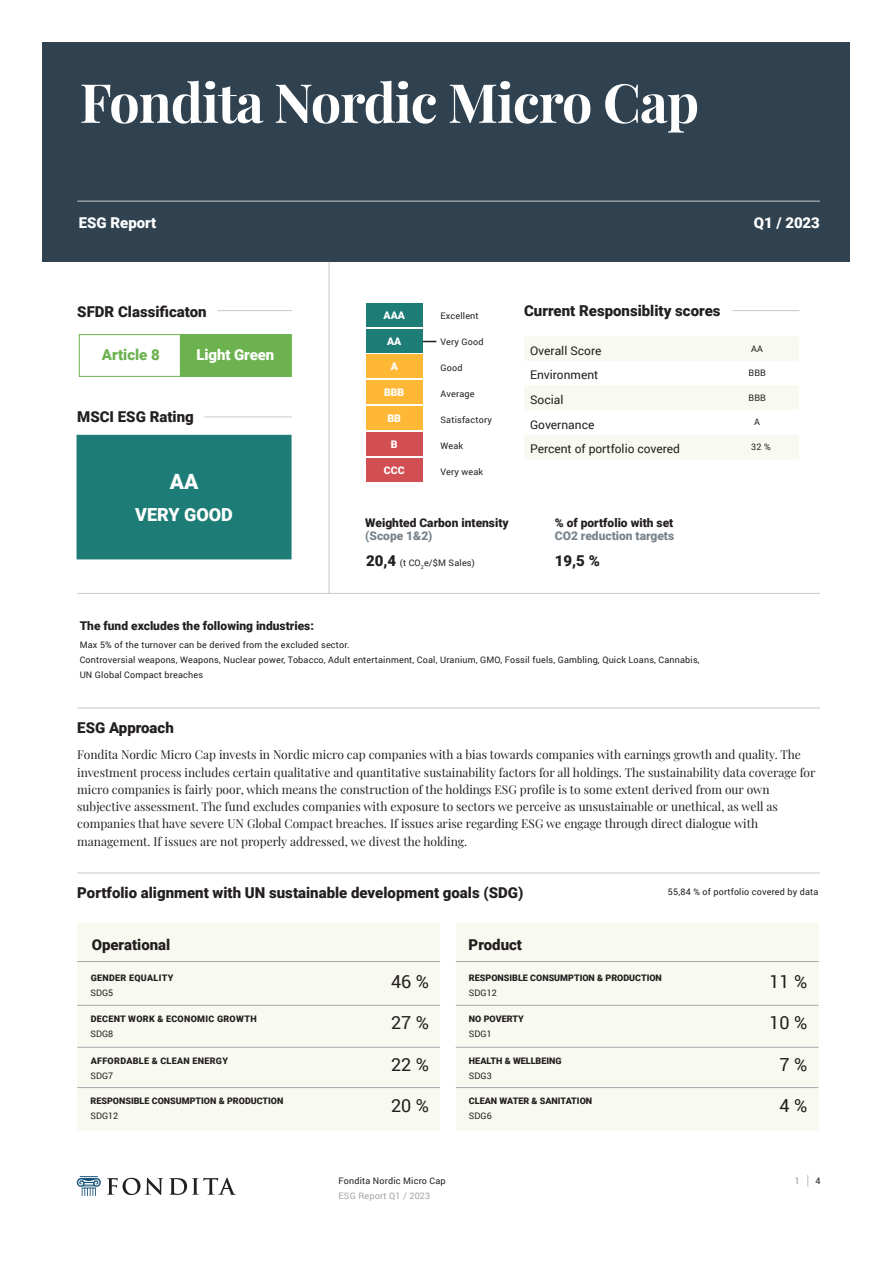
<style>
.page{position:relative;width:893px;height:1263px;background:#fff}
.page>*{position:absolute;margin:0;border:0;box-sizing:border-box;transform-origin:0 0}
.t1{font:700 54px "Playfair Display";letter-spacing:-.02em;color:#fff}
.t2{font:900 21px "Roboto";color:#fff}
.t3{font:18px "Roboto";color:#231f20}
.t4{font:900 18px "Roboto";color:#fff}
.t5{font:900 15px "Roboto";color:#231f20}
.t6{font:900 15px "Roboto";color:#fff}
.t7{font:900 15px "Roboto";color:#6cb24e}
.t8{font:12px/17.2px "Playfair Display";color:#231f20}
.t9{font:900 12px "Roboto";color:#231f20}
.t10{font:12px "Roboto";color:#231f20}
.t11{font:900 12px "Roboto";color:#78848d}
.t12{font:900 10.5px "Roboto";color:#fff}
.t13{font:9px/15px "Roboto";letter-spacing:.02em;color:#231f20}
.t14{font:900 9px "Roboto";color:#231f20}
.t15{font:900 9px "Roboto";letter-spacing:.035em;color:#231f20}
.t16{font:9px "Roboto";letter-spacing:.02em;color:#a1a3a6}
.t17{font:9px "Roboto";color:#939598}
.s1{font-weight:900;font-size:15px}
</style>
<div class="page">
<svg style="left:107px;top:1178px;width:56px;height:17px"></svg>
<svg style="left:169px;top:1177px;width:67px;height:18px"></svg>
<svg style="left:77px;top:1176px;width:24px;height:20px"></svg>
<svg style="left:807px;top:1175px;width:1px;height:12px"></svg>
<div style="left:43px;top:43px;width:807px;height:219px;background:#304250"></div>
<svg style="left:524px;top:336px;width:275px;height:123px"></svg>
<div style="left:77px;top:436px;width:214px;height:123px;background:#1d7c76"></div>
<div style="left:77px;top:435px;width:215px;height:124px;border:2px solid #1d7c76"></div>
<div style="left:79px;top:334px;width:213px;height:43px;border:1px solid #6cb24e"></div>
<svg style="left:422px;top:341px;width:14px;height:1px"></svg>
<hr style="left:329px;top:262px;width:1px;height:332px;background:#c7c8ca">
<hr style="left:732px;top:310px;width:67px;height:1px;background:#c7c8ca">
<hr style="left:217px;top:310px;width:75px;height:1px;background:#c7c8ca">
<hr style="left:204px;top:417px;width:88px;height:1px;background:#c7c8ca">
<hr style="left:77px;top:201px;width:743px;height:1px;background:#c7c8ca">
<hr style="left:77px;top:593px;width:743px;height:1px;background:#c7c8ca">
<hr style="left:77px;top:873px;width:743px;height:1px;background:#c7c8ca">
<hr style="left:77px;top:708px;width:743px;height:1px;background:#c7c8ca">
<div style="left:77px;top:922px;width:363px;height:208px;background:#f8f9f0"></div>
<div style="left:456px;top:922px;width:363px;height:208px;background:#f8f9f0"></div>
<div style="left:180px;top:335px;width:111px;height:41px;background:#6cb24e"></div>
<div style="left:180px;top:334px;width:112px;height:43px;border:1px solid #6cb24e"></div>
<hr style="left:77px;top:1005px;width:363px;height:1px;background:#a8a9ad">
<hr style="left:77px;top:961px;width:363px;height:1px;background:#a8a9ad">
<hr style="left:77px;top:1047px;width:363px;height:1px;background:#a8a9ad">
<hr style="left:77px;top:1087px;width:363px;height:1px;background:#a8a9ad">
<hr style="left:456px;top:1005px;width:362px;height:1px;background:#a8a9ad">
<hr style="left:456px;top:961px;width:362px;height:1px;background:#a8a9ad">
<hr style="left:456px;top:1047px;width:362px;height:1px;background:#a8a9ad">
<hr style="left:456px;top:1087px;width:362px;height:1px;background:#a8a9ad">
<div style="left:366px;top:303px;width:56px;height:24px;background:#1d7c76"></div>
<div style="left:366px;top:329px;width:56px;height:24px;background:#1d7c76"></div>
<div style="left:366px;top:354px;width:56px;height:24px;background:#feb836"></div>
<div style="left:366px;top:380px;width:56px;height:24px;background:#feb836"></div>
<div style="left:366px;top:406px;width:56px;height:24px;background:#feb836"></div>
<div style="left:366px;top:432px;width:56px;height:24px;background:#d14e53"></div>
<div style="left:366px;top:458px;width:56px;height:24px;background:#d14e53"></div>
<h1 class="t1" style="left:80px;top:81px;width:621px">Fondita Nordic Micro Cap</h1>
<p class="t6" style="left:79px;top:216px;width:79px">ESG Report</p>
<p class="t6" style="left:754px;top:216px;width:68px">Q1 / 2023</p>
<p class="t5" style="left:77px;top:301px;width:131px">SFDR Classificaton</p>
<p class="t7" style="left:102px;top:348px;width:60px">Article 8</p>
<p class="t6" style="left:196px;top:348px;width:80px">Light Green</p>
<p class="t5" style="left:77px;top:410px;width:118px">MSCI ESG Rating</p>
<h2 class="t2" style="left:170px;top:473px;width:30px">AA</h2>
<h3 class="t4" style="left:135px;top:507px;width:99px">VERY GOOD</h3>
<p class="t9" style="left:80px;top:620px;width:236px">The fund excludes the following industries:</p>
<p class="t12" style="left:384px;top:310px;width:23px">AAA</p>
<p class="t12" style="left:387px;top:336px;width:16px">AA</p>
<p class="t12" style="left:391px;top:362px;width:9px">A</p>
<p class="t12" style="left:384px;top:388px;width:22px">BBB</p>
<p class="t12" style="left:387px;top:414px;width:15px">BB</p>
<p class="t12" style="left:391px;top:440px;width:8px">B</p>
<p class="t12" style="left:384px;top:466px;width:22px">CCC</p>
<p class="t13" style="left:440px;top:309px;width:40px">Excellent</p>
<p class="t13" style="left:440px;top:335px;width:45px">Very Good</p>
<p class="t13" style="left:440px;top:361px;width:24px">Good</p>
<p class="t13" style="left:440px;top:387px;width:36px">Average</p>
<p class="t13" style="left:440px;top:413px;width:53px">Satisfactory</p>
<p class="t13" style="left:440px;top:438px;width:24px">Weak</p>
<p class="t13" style="left:440px;top:464px;width:44px">Very weak</p>
<p class="t5" style="left:524px;top:305px;width:198px">Current Responsiblity scores</p>
<p class="t10" style="left:530px;top:345px;width:73px">Overall Score</p>
<p class="t13" style="left:751px;top:341px;width:13px">AA</p>
<p class="t10" style="left:530px;top:369px;width:70px">Environment</p>
<p class="t13" style="left:748px;top:366px;width:19px">BBB</p>
<p class="t10" style="left:530px;top:394px;width:35px">Social</p>
<p class="t13" style="left:748px;top:391px;width:19px">BBB</p>
<p class="t10" style="left:530px;top:419px;width:66px">Governance</p>
<p class="t13" style="left:754px;top:415px;width:7px">A</p>
<p class="t10" style="left:530px;top:444px;width:151px">Percent of portfolio covered</p>
<p class="t13" style="left:751px;top:440px;width:21px">32 %</p>
<p class="t9" style="left:365px;top:517px;width:145px">Weighted Carbon intensity</p>
<p class="t11" style="left:365px;top:531px;width:69px">(Scope 1&amp;2)</p>
<p class="t9" style="left:555px;top:517px;width:120px">% of portfolio with set</p>
<p class="t11" style="left:555px;top:531px;width:121px">CO2 reduction targets</p>
<p class="t13" style="left:366px;top:556px;width:110px"><span class="s1">20,4</span> (t CO<sub>2</sub>e/$M Sales)</p>
<p class="t5" style="left:555px;top:554px;width:46px">19,5 %</p>
<p class="t13" style="left:80px;top:638px;width:621px">Max 5% of the turnover can be derived from the excluded sector.<br>Controversial weapons, Weapons, Nuclear power, Tobacco, Adult entertainment, Coal, Uranium, GMO, Fossil fuels, Gambling, Quick Loans, Cannabis,<br>UN Global Compact breaches</p>
<p class="t5" style="left:77px;top:721px;width:98px">ESG Approach</p>
<p class="t8" style="left:77px;top:747px;width:740px">Fondita Nordic Micro Cap invests in Nordic micro cap companies with a bias towards companies with earnings growth and quality. The investment process includes certain qualitative and quantitative sustainability factors for all holdings. The sustainability data coverage for micro companies is fairly poor, which means the construction of the holdings ESG profile is to some extent derived from our own subjective assessment. The fund excludes companies with exposure to sectors we perceive as unsustainable or unethical, as well as companies that have severe UN Global Compact breaches. If issues arise regarding ESG we engage through direct dialogue with management. If issues are not properly addressed, we divest the holding.</p>
<p class="t5" style="left:77px;top:886px;width:448px">Portfolio alignment with UN sustainable development goals (SDG)</p>
<p class="t5" style="left:92px;top:938px;width:80px">Operational</p>
<p class="t5" style="left:469px;top:938px;width:55px">Product</p>
<p class="t13" style="left:668px;top:885px;width:152px">55,84 % of portfolio covered by data</p>
<p class="t15" style="left:91px;top:973px;width:84px">GENDER EQUALITY</p>
<p class="t14" style="left:469px;top:973px;width:194px">RESPONSIBLE CONSUMPTION &amp; PRODUCTION</p>
<p class="t15" style="left:91px;top:1015px;width:167px">DECENT WORK &amp; ECONOMIC GROWTH</p>
<p class="t14" style="left:469px;top:1015px;width:56px">NO POVERTY</p>
<p class="t15" style="left:91px;top:1057px;width:139px">AFFORDABLE &amp; CLEAN ENERGY</p>
<p class="t14" style="left:469px;top:1057px;width:94px">HEALTH &amp; WELLBEING</p>
<p class="t14" style="left:91px;top:1097px;width:194px">RESPONSIBLE CONSUMPTION &amp; PRODUCTION</p>
<p class="t14" style="left:469px;top:1097px;width:125px">CLEAN WATER &amp; SANITATION</p>
<h3 class="t3" style="left:391px;top:973px;width:39px">46 %</h3>
<h3 class="t3" style="left:769px;top:973px;width:39px">11 %</h3>
<h3 class="t3" style="left:391px;top:1014px;width:39px">27 %</h3>
<h3 class="t3" style="left:769px;top:1014px;width:39px">10 %</h3>
<h3 class="t3" style="left:391px;top:1056px;width:39px">22 %</h3>
<h3 class="t3" style="left:780px;top:1056px;width:29px">7 %</h3>
<h3 class="t3" style="left:391px;top:1097px;width:39px">20 %</h3>
<h3 class="t3" style="left:780px;top:1097px;width:29px">4 %</h3>
<p class="t13" style="left:91px;top:986px;width:24px">SDG5</p>
<p class="t13" style="left:469px;top:986px;width:29px">SDG12</p>
<p class="t13" style="left:91px;top:1027px;width:24px">SDG8</p>
<p class="t13" style="left:469px;top:1027px;width:24px">SDG1</p>
<p class="t13" style="left:91px;top:1069px;width:24px">SDG7</p>
<p class="t13" style="left:469px;top:1069px;width:24px">SDG3</p>
<p class="t13" style="left:91px;top:1109px;width:29px">SDG12</p>
<p class="t13" style="left:469px;top:1109px;width:24px">SDG6</p>
<p class="t13" style="left:338px;top:1174px;width:109px">Fondita Nordic Micro Cap</p>
<p class="t16" style="left:338px;top:1191px;width:93px">ESG Report Q1 / 2023</p>
<p class="t17" style="left:795px;top:1176px;width:7px">1</p>
<p class="t13" style="left:816px;top:1174px;width:7px">4</p>
</div>
